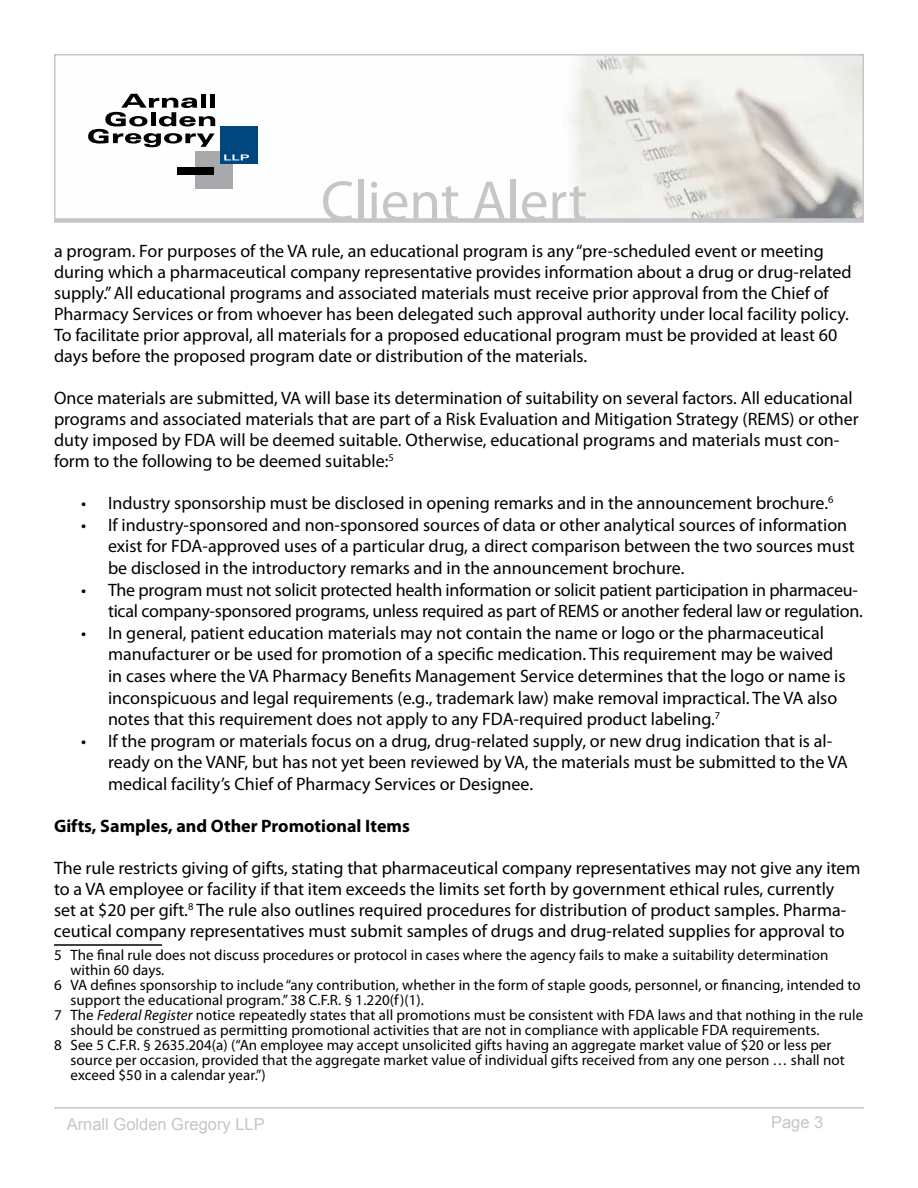
<style>
.page{position:relative;width:918px;height:1188px;background:#fff}
.page>*{position:absolute;margin:0;border:0;box-sizing:border-box;transform-origin:0 0}
.t1{font:57px "Myriad Pro";color:#c5c6c8}
.t2{font:18px/21px "Myriad Pro";color:#000}
.t3{font:700 18px "Myriad Pro";color:#000}
.t4{font:16.5px "Arial";color:#c5c6c8}
.t5{font:15px "Myriad Pro";letter-spacing:.005em;color:#000}
.s1{font-style:italic}
</style>
<div class="page">
<hr style="left:54px;top:1107px;width:810px;height:2px;background:#c5c6c8">
<div style="left:54px;top:218px;width:810px;height:5px;background:#d3d4d5"></div>
<svg style="left:54px;top:54px;width:810px;height:168px"></svg>
<hr style="left:54px;top:944px;width:108px;height:2px;background:#000">
<h1 class="t1" style="left:321px;top:166px;width:268px">Client Alert</h1>
<p class="t2" style="left:54px;top:240px;width:799px">a program. For purposes of the VA rule, an educational program is any “pre-scheduled event or meeting during which a pharmaceutical company representative provides information about a drug or drug-related supply.” All educational programs and associated materials must receive prior approval from the Chief of Pharmacy Services or from whoever has been delegated such approval authority under local facility policy.<br>To facilitate prior approval, all materials for a proposed educational program must be provided at least 60 days before the proposed program date or distribution of the materials.</p>
<p class="t2" style="left:54px;top:387px;width:806px">Once materials are submitted, VA will base its determination of suitability on several factors. All educational programs and associated materials that are part of a Risk Evaluation and Mitigation Strategy (REMS) or other duty imposed by FDA will be deemed suitable. Otherwise, educational programs and materials must con&shy;form to the following to be deemed suitable:<sup>5</sup></p>
<p class="t2" style="left:81px;top:492px;width:754px">• Industry sponsorship must be disclosed in opening remarks and in the announcement brochure.<sup>6</sup></p>
<p class="t2" style="left:108px;top:514px;width:748px;line-height:21.6px;text-indent:-27px">• If industry-sponsored and non-sponsored sources of data or other analytical sources of information exist for FDA-approved uses of a particular drug, a direct comparison between the two sources must be disclosed in the introductory remarks and in the announcement brochure.</p>
<p class="t2" style="left:81px;top:578px;width:783px;line-height:21.6px;text-align:right">• The program must not solicit protected health information or solicit patient participation in pharmaceu&shy;tical company-sponsored programs, unless required as part of REMS or another federal law or regulation.</p>
<p class="t2" style="left:108px;top:622px;width:739px;line-height:21.6px;text-indent:-27px">• In general, patient education materials may not contain the name or logo or the pharmaceutical manufacturer or be used for promotion of a specific medication. This requirement may be waived in cases where the VA Pharmacy Benefits Management Service determines that the logo or name is inconspicuous and legal requirements (e.g., trademark law) make removal impractical. The VA also notes that this requirement does not apply to any FDA-required product labeling.<sup>7</sup></p>
<p class="t2" style="left:108px;top:730px;width:741px;line-height:21.6px;text-indent:-27px">• If the program or materials focus on a drug, drug-related supply, or new drug indication that is al&shy;ready on the VANF, but has not yet been reviewed by VA, the materials must be submitted to the VA medical facility’s Chief of Pharmacy Services or Designee.</p>
<p class="t3" style="left:54px;top:814px;width:357px">Gifts, Samples, and Other Promotional Items</p>
<p class="t2" style="left:54px;top:857px;width:808px">The rule restricts giving of gifts, stating that pharmaceutical company representatives may not give any item to a VA employee or facility if that item exceeds the limits set forth by government ethical rules, currently set at $20 per gift.<sup>8</sup> The rule also outlines required procedures for distribution of product samples. Pharma&shy;ceutical company representatives must submit samples of drugs and drug-related supplies for approval to</p>
<p class="t5" style="left:54px;top:946px;width:776px">5 The final rule does not discuss procedures or protocol in cases where the agency fails to make a suitability determination</p>
<p class="t5" style="left:70px;top:961px;width:95px">within 60 days.</p>
<p class="t5" style="left:54px;top:976px;width:808px">6 VA defines sponsorship to include “any contribution, whether in the form of staple goods, personnel, or financing, intended to</p>
<p class="t5" style="left:70px;top:991px;width:355px">support the educational program.” 38 C.F.R. § 1.220(f)(1).</p>
<p class="t5" style="left:54px;top:1006px;width:811px">7 The <span class="s1">Federal Register</span> notice repeatedly states that all promotions must be consistent with FDA laws and that nothing in the rule</p>
<p class="t5" style="left:70px;top:1021px;width:750px">should be construed as permitting promotional activities that are not in compliance with applicable FDA requirements.</p>
<p class="t5" style="left:54px;top:1036px;width:779px">8 See 5 C.F.R. § 2635.204(a) (“An employee may accept unsolicited gifts having an aggregate market value of $20 or less per</p>
<p class="t5" style="left:70px;top:1051px;width:776px">source per occasion, provided that the aggregate market value of individual gifts received from any one person … shall not</p>
<p class="t5" style="left:70px;top:1066px;width:197px">exceed $50 in a calendar year.”)</p>
<p class="t4" style="left:67px;top:1114px;width:200px">Arnall Golden Gregory LLP</p>
<p class="t4" style="left:771px;top:1111px;width:54px">Page 3</p>
</div>
